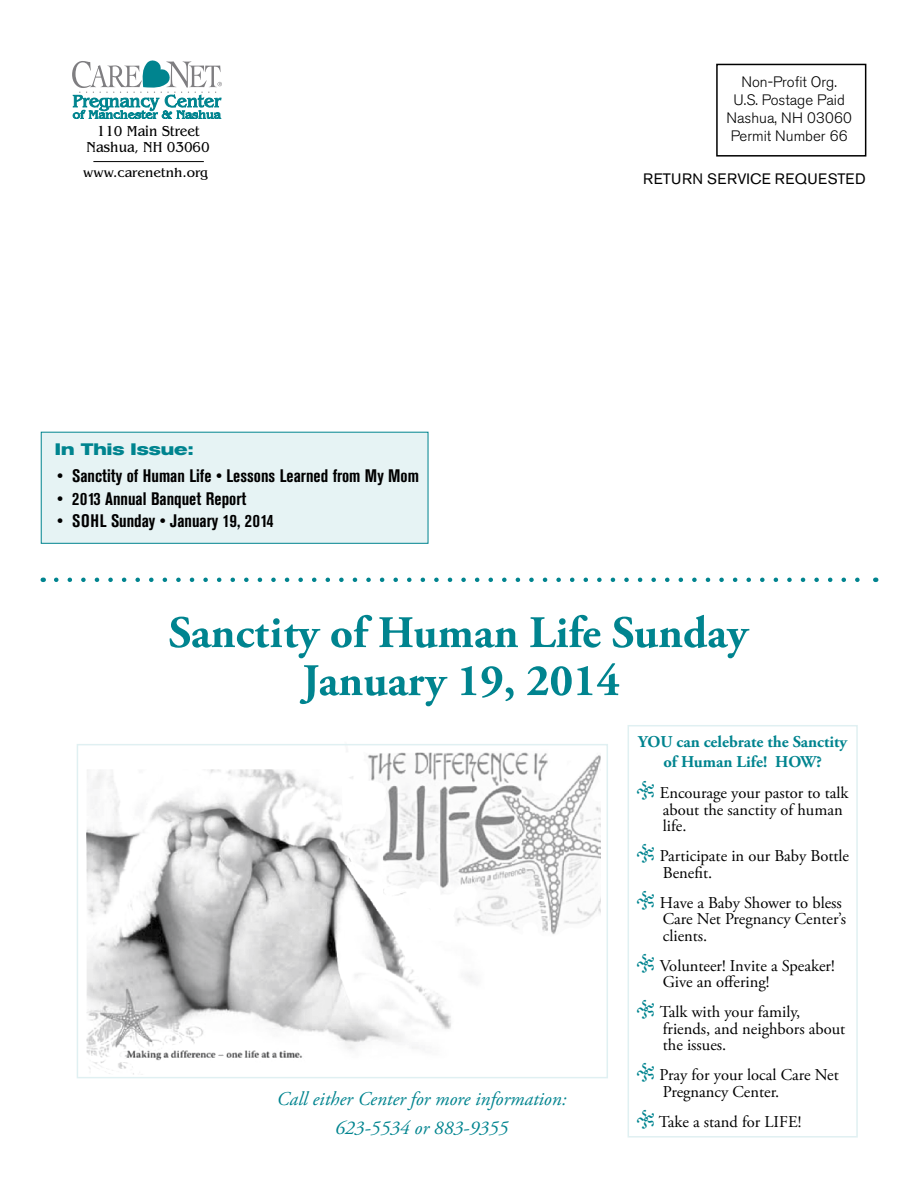
<style>
.page{position:relative;width:918px;height:1188px;background:#fff}
.page>*{position:absolute;margin:0;border:0;box-sizing:border-box;transform-origin:0 0}
.t1{font:italic 19.5px/28.5px "Adobe Garamond Pro";color:#00848f;text-align:center}
.t2{font:700 condensed 18px "Akzidenz Grotesk BE";color:#000}
.t3{font:16.5px/16.5px "Adobe Garamond Pro";color:#000}
.t4{font:700 16.5px/19.5px "Adobe Garamond Pro";color:#00848f;text-align:center}
.t5{font:700 expanded 16.5px "Akzidenz Grotesk BE";color:#00848f}
.t6{font:300 15px/18px "Akzidenz Grotesk BE";color:#000;text-align:center}
.t7{font:15px/16.5px "Benguiat";color:#000;text-align:center;scale:.9 1}
.t8{font:15px "Akzidenz Grotesk BE";letter-spacing:.02em;color:#000}
.t9{font:13.5px "Benguiat";color:#000}
</style>
<div class="page">
<svg style="left:56px;top:578px;width:804px;height:4px"></svg>
<div style="left:716px;top:64px;width:150px;height:93px;border:2px solid #000"></div>
<hr style="left:93px;top:161px;width:111px;height:1px;background:#000">
<svg style="left:72px;top:60px;width:150px;height:59px"></svg>
<div style="left:628px;top:725px;width:230px;height:413px;border:2px solid #e0f0f2"></div>
<svg style="left:170px;top:615px;width:580px;height:91px"></svg>
<img style="left:86px;top:769px;width:479px;height:310px">
<img style="left:340px;top:752px;width:261px;height:187px">
<div style="left:77px;top:744px;width:531px;height:334px;border:2px solid #e0f0f2"></div>
<div style="left:41px;top:432px;width:387px;height:111px;background:#e6f3f4"></div>
<p class="t6" style="left:726px;top:73px;width:127px">Non-Profit Org.<br>U.S. Postage Paid<br>Nashua, NH 03060<br>Permit Number 66</p>
<p class="t7" style="left:87px;top:123px;width:139px">110 Main Street<br>Nashua, NH 03060</p>
<p class="t9" style="left:83px;top:165px;width:126px">www.carenetnh.org</p>
<p class="t8" style="left:643px;top:170px;width:224px">RETURN SERVICE REQUESTED</p>
<p class="t5" style="left:55px;top:439px;width:140px">In This Issue:</p>
<p class="t2" style="left:57px;top:466px;width:363px">• Sanctity of Human Life • Lessons Learned from My Mom</p>
<p class="t2" style="left:57px;top:488px;width:191px">• 2013 Annual Banquet Report</p>
<p class="t2" style="left:57px;top:511px;width:218px">• SOHL Sunday • January 19, 2014</p>
<p class="t1" style="left:277px;top:1086px;width:291px">Call either Center for more information:<br>623-5534 or 883-9355</p>
<p class="t4" style="left:638px;top:733px;width:211px">YOU can celebrate the Sanctity of Human Life! HOW?</p>
<p class="t3" style="left:660px;top:786px;width:190px">Encourage your pastor to talk about the sanctity of human life.</p>
<p class="t3" style="left:660px;top:849px;width:191px">Participate in our Baby Bottle<br>Benefit.</p>
<p class="t3" style="left:660px;top:895px;width:188px">Have a Baby Shower to bless<br>Care Net Pregnancy Center’s clients.</p>
<p class="t3" style="left:660px;top:958px;width:176px">Volunteer! Invite a Speaker!<br>Give an offering!</p>
<p class="t3" style="left:660px;top:1005px;width:187px">Talk with your family, friends, and neighbors about the issues.</p>
<p class="t3" style="left:659px;top:1068px;width:181px">Pray for your local Care Net<br>Pregnancy Center.</p>
<p class="t3" style="left:659px;top:1114px;width:144px">Take a stand for LIFE!</p>
</div>
